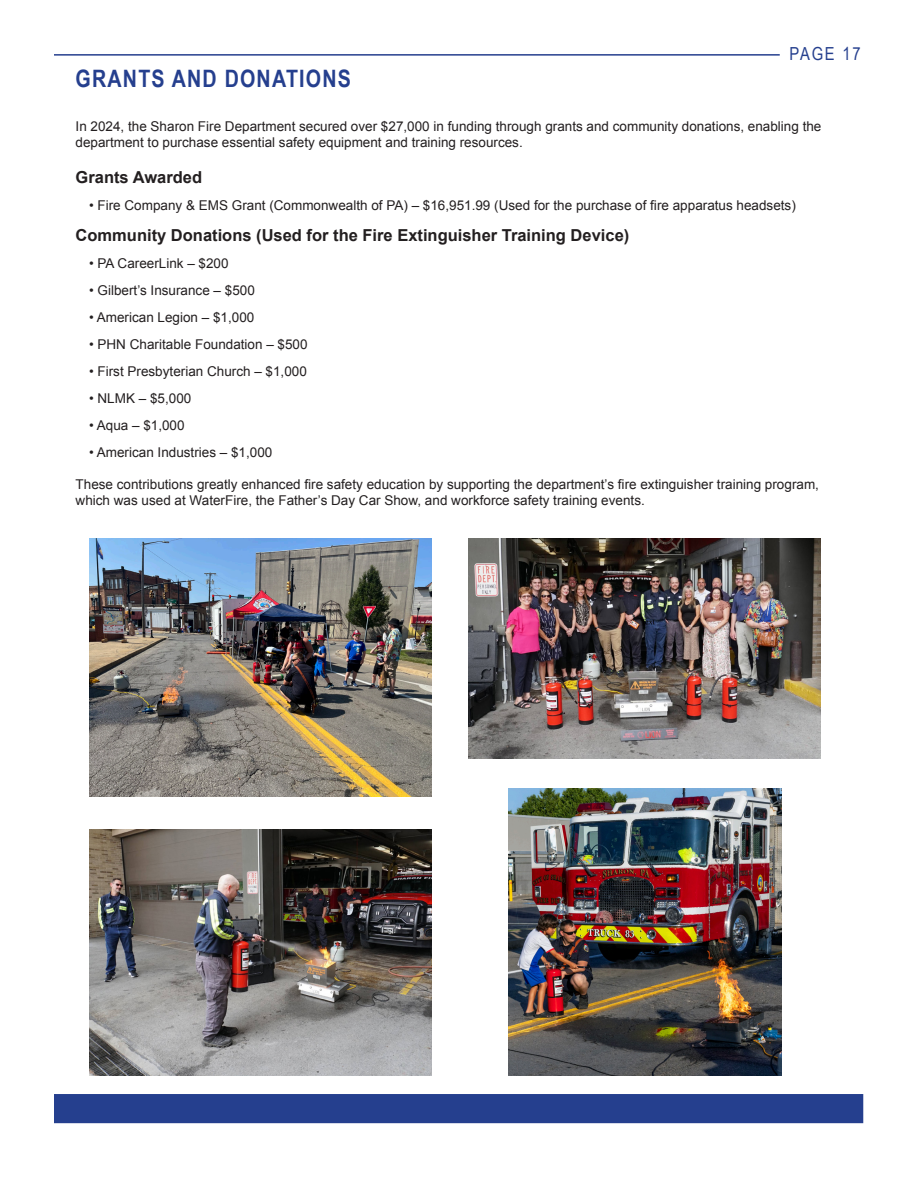
<style>
.page{position:relative;width:918px;height:1188px;background:#fff}
.page>*{position:absolute;margin:0;border:0;box-sizing:border-box;transform-origin:0 0}
.t1{font:700 24px "Arial Narrow";letter-spacing:.05em;color:#253f8e}
.t2{font:18px "Arial Narrow";letter-spacing:.1em;color:#253f8e}
.t3{font:700 16.5px "Arial";color:#231f20}
.t4{font:13.5px/16.2px "Arial";color:#231f20}
</style>
<div class="page">
<div style="left:54px;top:1094px;width:809px;height:29px;background:#253f8e"></div>
<hr style="left:54px;top:54px;width:726px;height:2px;background:#253f8e">
<img style="left:90px;top:829px;width:341px;height:246px">
<img style="left:469px;top:538px;width:352px;height:220px">
<img style="left:508px;top:788px;width:273px;height:287px">
<img style="left:90px;top:538px;width:341px;height:258px">
<p class="t1" style="left:76px;top:61px;width:277px">GRANTS AND DONATIONS</p>
<p class="t2" style="left:789px;top:40px;width:73px">PAGE 17</p>
<p class="t4" style="left:76px;top:118px;width:747px">In 2024, the Sharon Fire Department secured over $27,000 in funding through grants and community donations, enabling the department to purchase essential safety equipment and training resources.</p>
<p class="t3" style="left:76px;top:166px;width:128px">Grants Awarded</p>
<p class="t4" style="left:89px;top:197px;width:708px">• Fire Company &amp; EMS Grant (Commonwealth of PA) – $16,951.99 (Used for the purchase of fire apparatus headsets)</p>
<p class="t3" style="left:76px;top:224px;width:555px">Community Donations (Used for the Fire Extinguisher Training Device)</p>
<p class="t4" style="left:89px;top:255px;width:141px">• PA CareerLink – $200</p>
<p class="t4" style="left:89px;top:282px;width:167px">• Gilbert’s Insurance – $500</p>
<p class="t4" style="left:89px;top:309px;width:167px">• American Legion – $1,000</p>
<p class="t4" style="left:89px;top:336px;width:220px">• PHN Charitable Foundation – $500</p>
<p class="t4" style="left:89px;top:363px;width:219px">• First Presbyterian Church – $1,000</p>
<p class="t4" style="left:89px;top:390px;width:104px">• NLMK – $5,000</p>
<p class="t4" style="left:89px;top:417px;width:97px">• Aqua – $1,000</p>
<p class="t4" style="left:89px;top:444px;width:185px">• American Industries – $1,000</p>
<p class="t4" style="left:76px;top:476px;width:745px">These contributions greatly enhanced fire safety education by supporting the department’s fire extinguisher training program, which was used at WaterFire, the Father’s Day Car Show, and workforce safety training events.</p>
</div>
